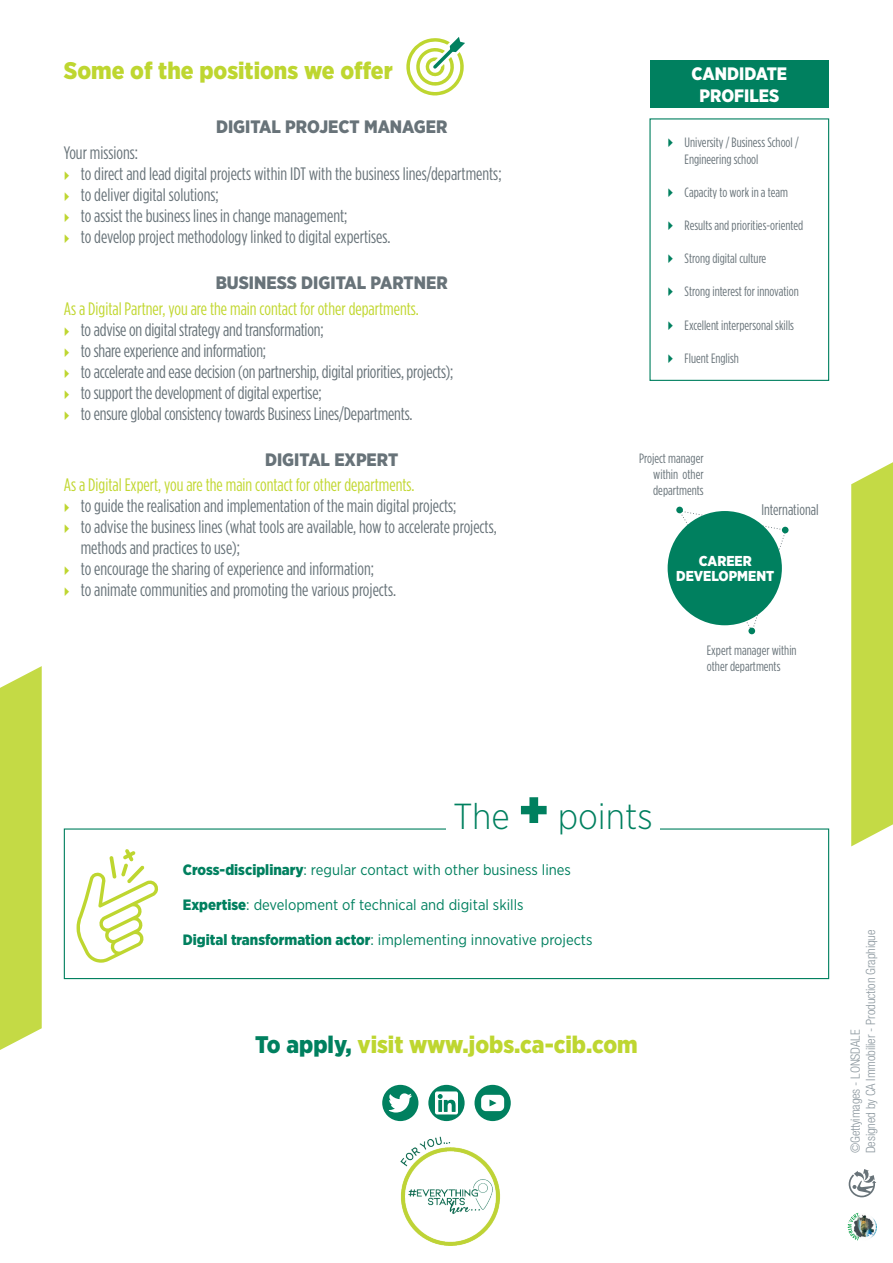
<style>
.page{position:relative;width:893px;height:1263px;background:#fff}
.page>*{position:absolute;margin:0;border:0;box-sizing:border-box;transform-origin:0 0}
.t1{font:300 36.15px "Gotham Narrow";color:#00805f}
.t2{font:900 24px "Gotham Narrow";color:#bed630}
.t3{font:18px/21px "Gotham Condensed";color:#687379}
.t4{font:18px "Gotham Condensed";color:#c1d72f}
.t5{font:900 18px "Gotham Narrow";color:#687379}
.t6{font:900 18px/21.6px "Gotham Narrow";color:#fff;text-align:center}
.t7{font:15.45px "Gotham Condensed";color:#687379}
.t8{font:15px "Gotham Narrow";color:#00805f}
.t9{font:900 14.4px/14.4px "Gotham Narrow";color:#fff;text-align:center}
.t10{font:13.5px/16.2px "Gotham Condensed";color:#687379}
.t11{font:300 condensed 12.75px/15.3px "Helvetica Neue LT Std";letter-spacing:-.01em;color:#8e99a0}
.s1{font-weight:900;font-size:54px}
.s2{font-weight:900}
.s3{color:#00805f}
</style>
<div class="page">
<svg style="left:851px;top:462px;width:42px;height:384px;background:#c8dc51"></svg>
<div style="left:0;top:666px;width:42px;height:384px;background:#c4da45"></div>
<svg style="left:849px;top:1169px;width:27px;height:28px"></svg>
<img style="left:846px;top:1211px;width:32px;height:32px;border-radius:16px">
<img style="left:859px;top:1213px;width:19px;height:28px">
<svg style="left:874px;top:1222px;width:3px;height:10px"></svg>
<img style="left:848px;top:1213px;width:12px;height:23px">
<svg style="left:474px;top:1085px;width:37px;height:36px"></svg>
<svg style="left:428px;top:1085px;width:37px;height:36px"></svg>
<svg style="left:382px;top:1085px;width:36px;height:36px"></svg>
<svg style="left:406px;top:37px;width:59px;height:58px"></svg>
<img style="left:400px;top:1136px;width:101px;height:110px">
<div style="left:649px;top:118px;width:180px;height:263px;border:1px solid #00805f"></div>
<div style="left:650px;top:60px;width:179px;height:48px;background:#00805f"></div>
<div style="left:64px;top:828px;width:765px;height:151px;border:1px solid #00805f"></div>
<div style="left:668px;top:511px;width:114px;height:114px;background:#00805f;border-radius:50%"></div>
<svg style="left:679px;top:511px;width:109px;height:120px"></svg>
<div style="left:748px;top:628px;width:7px;height:6px;background:#00805f;border-radius:50%"></div>
<div style="left:676px;top:507px;width:7px;height:6px;background:#00805f;border-radius:50%"></div>
<svg style="left:77px;top:849px;width:81px;height:114px"></svg>
<div style="left:446px;top:780px;width:213px;height:53px;background:#fff"></div>
<h2 class="t2" style="left:64px;top:55px;width:331px">Some of the positions we offer</h2>
<p class="t5" style="left:216px;top:115px;width:233px">DIGITAL PROJECT MANAGER</p>
<p class="t3" style="left:81px;top:142px;width:422px;text-indent:-17px">Your missions:<br>to direct and lead digital projects within IDT with the business lines/departments; to deliver digital solutions;<br>to assist the business lines in change management;<br>to develop project methodology linked to digital expertises.</p>
<p class="t5" style="left:216px;top:271px;width:233px">BUSINESS DIGITAL PARTNER</p>
<p class="t4" style="left:64px;top:298px;width:357px">As a Digital Partner, you are the main contact for other departments.</p>
<p class="t3" style="left:81px;top:318px;width:374px">to advise on digital strategy and transformation;<br>to share experience and information;<br>to accelerate and ease decision (on partnership, digital priorities, projects); to support the development of digital expertise;<br>to ensure global consistency towards Business Lines/Departments.</p>
<p class="t5" style="left:265px;top:448px;width:135px">DIGITAL EXPERT</p>
<p class="t4" style="left:64px;top:475px;width:352px">As a Digital Expert, you are the main contact for other departments.</p>
<p class="t3" style="left:81px;top:495px;width:418px">to guide the realisation and implementation of the main digital projects;<br>to advise the business lines (what tools are available, how to accelerate projects, methods and practices to use);<br>to encourage the sharing of experience and information;<br>to animate communities and promoting the various projects.</p>
<p class="t6" style="left:692px;top:63px;width:97px">CANDIDATE<br>PROFILES</p>
<p class="t10" style="left:685px;top:134px;width:116px">University / Business School /<br>Engineering school</p>
<p class="t10" style="left:685px;top:184px;width:105px">Capacity to work in a team</p>
<p class="t10" style="left:685px;top:217px;width:120px">Results and priorities-oriented</p>
<p class="t10" style="left:685px;top:250px;width:83px">Strong digital culture</p>
<p class="t10" style="left:685px;top:283px;width:116px">Strong interest for innovation</p>
<p class="t10" style="left:685px;top:317px;width:111px">Excellent interpersonal skills</p>
<p class="t10" style="left:685px;top:350px;width:56px">Fluent English</p>
<p class="t10" style="left:653px;top:450px;width:52px;text-align:justify;text-indent:-14px">Project manager within other departments</p>
<p class="t7" style="left:761px;top:501px;width:59px">International</p>
<p class="t9" style="left:676px;top:554px;width:100px">CAREER<br>DEVELOPMENT</p>
<p class="t10" style="left:707px;top:642px;width:91px">Expert manager within other departments</p>
<h1 class="t1" style="left:453px;top:794px;width:201px">The <span class="s1">+</span> points</h1>
<p class="t8" style="left:183px;top:860px;width:390px"><span class="s2">Cross-disciplinary</span>: regular contact with other business lines</p>
<p class="t8" style="left:183px;top:895px;width:342px"><span class="s2">Expertise</span>: development of technical and digital skills</p>
<p class="t8" style="left:183px;top:930px;width:411px"><span class="s2">Digital transformation actor</span>: implementing innovative projects</p>
<h2 class="t2" style="left:255px;top:1028px;width:384px"><span class="s3">To apply,</span> visit www.jobs.ca-cib.com</h2>
<p class="t11" style="left:848px;top:1153px;width:225px;rotate:-90deg">©Gettyimages - LONSDALE<br>Designed by CA Immobilier - Production Graphique</p>
</div>
